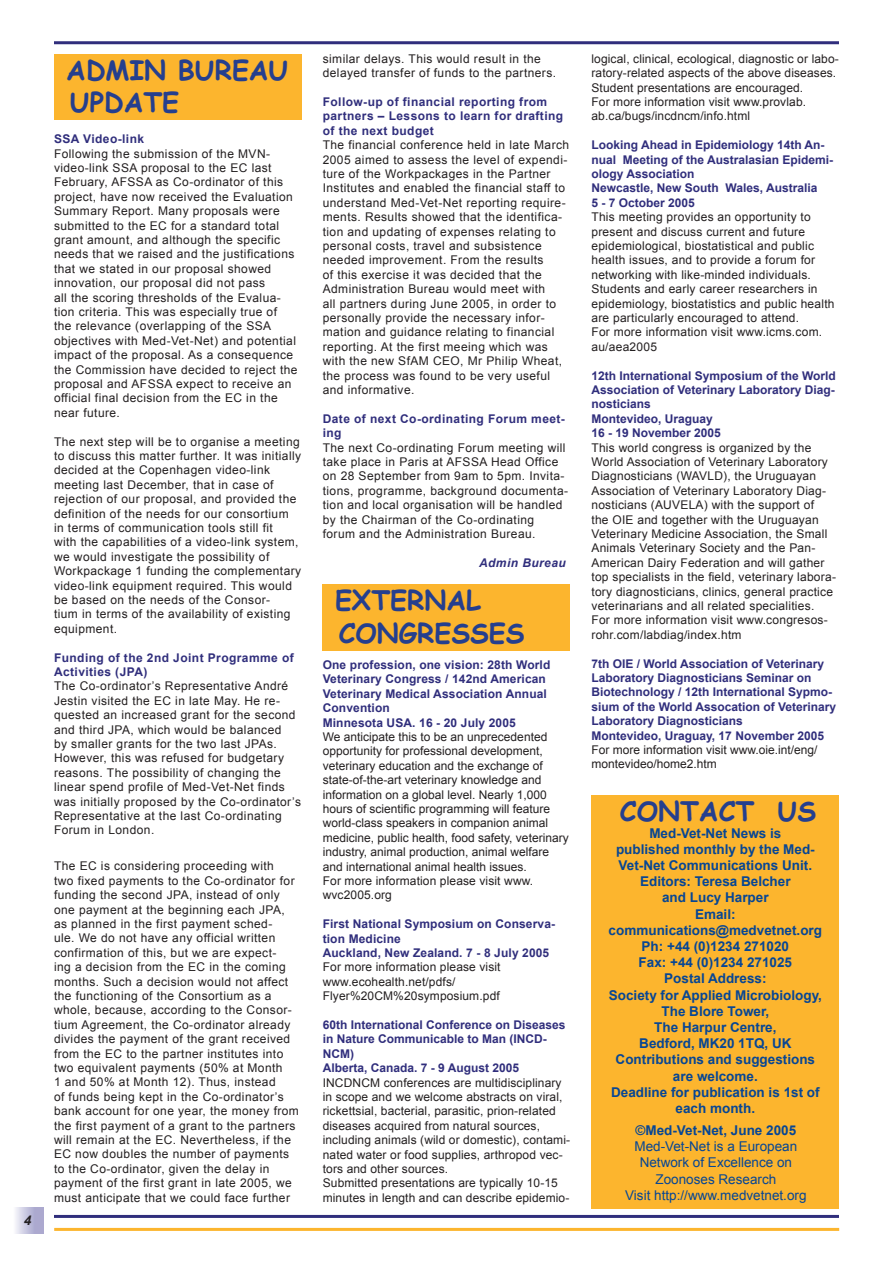
<style>
.page{position:relative;width:893px;height:1263px;background:#fff}
.page>*{position:absolute;margin:0;border:0;box-sizing:border-box;transform-origin:0 0}
.t1{font:700 27px/32.4px "Comic Sans MS";color:#253f8e}
.t2{font:700 13.5px/16.2px "Arial";color:#074694;text-align:center}
.t3{font:13.5px/16.2px "Arial";color:#074694;text-align:center}
.t4{font:12px/14.4px "Arial";letter-spacing:.035em;color:#231f20}
.t5{font:700 12px/14.4px "Arial";color:#302e7c}
.t6{font:12px/14.4px "Arial";letter-spacing:.01em;color:#231f20}
.t7{font:12px/14.4px "Arial";color:#231f20}
.t8{font:700 12px/14.4px "Arial";letter-spacing:.035em;color:#302e7c}
.t9{font:italic 700 12px "Arial";letter-spacing:.035em;color:#302e7c}
</style>
<div class="page">
<div style="left:13px;top:1208px;width:30px;height:25px;background:linear-gradient(to right,#f3f3f9,#9f9cc8)"></div>
<hr style="left:54px;top:1215px;width:785px;height:3px;background:#302e7c">
<hr style="left:54px;top:1228px;width:785px;height:3px;background:#fcb52e">
<hr style="left:54px;top:41px;width:785px;height:3px;background:#302e7c">
<div style="left:591px;top:795px;width:248px;height:414px;background:#fcb52e"></div>
<div style="left:323px;top:584px;width:247px;height:67px;background:#fcb52e"></div>
<div style="left:54px;top:54px;width:247px;height:66px;background:#fcb52e"></div>
<svg style="left:24px;top:1215px;width:7px;height:10px"></svg>
<h1 class="t1" style="left:66px;top:53px;width:224px">ADMIN BUREAU<br>UPDATE</h1>
<p class="t8" style="left:54px;top:132px;width:92px">SSA Video-link</p>
<p class="t4" style="left:54px;top:146px;width:245px">Following the submission of the MVN&shy;video-link SSA proposal to the EC last February, AFSSA as Co-ordinator of this project, have now received the Evaluation Summary Report. Many proposals were submitted to the EC for a standard total grant amount, and although the specific needs that we raised and the justifications that we stated in our proposal showed innovation, our proposal did not pass<br>all the scoring thresholds of the Evalua&shy;tion criteria. This was especially true of the relevance (overlapping of the SSA objectives with Med-Vet-Net) and potential impact of the proposal. As a consequence the Commission have decided to reject the proposal and AFSSA expect to receive an official final decision from the EC in the near future.</p>
<p class="t4" style="left:54px;top:434px;width:249px">The next step will be to organise a meeting to discuss this matter further. It was initially decided at the Copenhagen video-link meeting last December, that in case of rejection of our proposal, and provided the definition of the needs for our consortium in terms of communication tools still fit<br>with the capabilities of a video-link system, we would investigate the possibility of Workpackage 1 funding the complementary video-link equipment required. This would be based on the needs of the Consor-<br>tium in terms of the availability of existing equipment.</p>
<p class="t8" style="left:54px;top:650px;width:241px">Funding of the 2nd Joint Programme of<br>Activities (JPA)</p>
<p class="t4" style="left:54px;top:679px;width:249px">The Co-ordinator’s Representative André Jestin visited the EC in late May. He re&shy;quested an increased grant for the second and third JPA, which would be balanced<br>by smaller grants for the two last JPAs.<br>However, this was refused for budgetary reasons. The possibility of changing the linear spend profile of Med-Vet-Net finds was initially proposed by the Co-ordinator’s Representative at the last Co-ordinating Forum in London.</p>
<p class="t4" style="left:54px;top:859px;width:246px">The EC is considering proceeding with<br>two fixed payments to the Co-ordinator for funding the second JPA, instead of only one payment at the beginning each JPA, as planned in the first payment sched-<br>ule. We do not have any official written confirmation of this, but we are expect-<br>ing a decision from the EC in the coming months. Such a decision would not affect the functioning of the Consortium as a whole, because, according to the Consor&shy;tium Agreement, the Co-ordinator already divides the payment of the grant received from the EC to the partner institutes into two equivalent payments (50% at Month<br>1 and 50% at Month 12). Thus, instead<br>of funds being kept in the Co-ordinator’s bank account for one year, the money from the first payment of a grant to the partners will remain at the EC. Nevertheless, if the EC now doubles the number of payments to the Co-ordinator, given the delay in payment of the first grant in late 2005, we must anticipate that we could face further</p>
<p class="t4" style="left:323px;top:51px;width:235px">similar delays. This would result in the delayed transfer of funds to the partners.</p>
<p class="t8" style="left:323px;top:95px;width:242px">Follow-up of financial reporting from partners – Lessons to learn for drafting of the next budget</p>
<p class="t4" style="left:323px;top:138px;width:248px">The financial conference held in late March 2005 aimed to assess the level of expendi&shy;ture of the Workpackages in the Partner Institutes and enabled the financial staff to understand Med-Vet-Net reporting require&shy;ments. Results showed that the identifica&shy;tion and updating of expenses relating to personal costs, travel and subsistence needed improvement. From the results<br>of this exercise it was decided that the Administration Bureau would meet with<br>all partners during June 2005, in order to personally provide the necessary infor&shy;mation and guidance relating to financial reporting. At the first meeing which was with the new SfAM CEO, Mr Philip Wheat, the process was found to be very useful and informative.</p>
<p class="t8" style="left:323px;top:412px;width:244px">Date of next Co-ordinating Forum meet&shy;ing</p>
<p class="t4" style="left:323px;top:440px;width:247px">The next Co-ordinating Forum meeting will take place in Paris at AFSSA Head Office on 28 September from 9am to 5pm. Invita&shy;tions, programme, background documenta&shy;tion and local organisation will be handled by the Chairman of the Co-ordinating forum and the Administration Bureau.</p>
<p class="t9" style="left:479px;top:555px;width:88px">Admin Bureau</p>
<h1 class="t1" style="left:335px;top:583px;width:191px">EXTERNAL<br>CONGRESSES</h1>
<p class="t5" style="left:323px;top:658px;width:229px">One profession, one vision: 28th World<br>Veterinary Congress / 142nd American<br>Veterinary Medical Association Annual<br>Convention<br>Minnesota USA. 16 - 20 July 2005</p>
<p class="t7" style="left:323px;top:730px;width:247px">We anticipate this to be an unprecedented opportunity for professional development, veterinary education and the exchange of state-of-the-art veterinary knowledge and information on a global level. Nearly 1,000 hours of scientific programming will feature world-class speakers in companion animal medicine, public health, food safety, veterinary industry, animal production, animal welfare and international animal health issues.<br>For more information please visit www. wvc2005.org</p>
<p class="t5" style="left:323px;top:917px;width:234px">First National Symposium on Conserva&shy;tion Medicine<br>Auckland, New Zealand. 7 - 8 July 2005</p>
<p class="t6" style="left:323px;top:960px;width:179px">For more information please visit www.ecohealth.net/pdfs/<br>Flyer%20CM%20symposium.pdf</p>
<p class="t5" style="left:323px;top:1018px;width:244px">60th International Conference on Diseases in Nature Communicable to Man (INCD-<br>NCM)<br>Alberta, Canada. 7 - 9 August 2005</p>
<p class="t6" style="left:323px;top:1075px;width:249px">INCDNCM conferences are multidisciplinary in scope and we welcome abstracts on viral, rickettsial, bacterial, parasitic, prion-related diseases acquired from natural sources, including animals (wild or domestic), contami&shy;nated water or food supplies, arthropod vec&shy;tors and other sources.<br>Submitted presentations are typically 10-15 minutes in length and can describe epidemio-</p>
<p class="t6" style="left:591px;top:51px;width:249px">logical, clinical, ecological, diagnostic or labo&shy;ratory-related aspects of the above diseases.<br>Student presentations are encouraged.<br>For more information visit www.provlab. ab.ca/bugs/incdncm/info.html</p>
<p class="t5" style="left:591px;top:138px;width:243px">Looking Ahead in Epidemiology 14th An&shy;nual Meeting of the Australasian Epidemi&shy;ology Association<br>Newcastle, New South Wales, Australia<br>5 - 7 October 2005</p>
<p class="t4" style="left:591px;top:210px;width:245px">This meeting provides an opportunity to present and discuss current and future epidemiological, biostatistical and public health issues, and to provide a forum for networking with like-minded individuals.<br>Students and early career researchers in epidemiology, biostatistics and public health are particularly encouraged to attend.<br>For more information visit www.icms.com. au/aea2005</p>
<p class="t5" style="left:591px;top:369px;width:246px">12th International Symposium of the World<br>Association of Veterinary Laboratory Diag&shy;nosticians<br>Montevideo, Uraguay<br>16 - 19 November 2005</p>
<p class="t4" style="left:591px;top:440px;width:246px">This world congress is organized by the World Association of Veterinary Laboratory Diagnosticians (WAVLD), the Uruguayan Association of Veterinary Laboratory Diag&shy;nosticians (AUVELA) with the support of<br>the OIE and together with the Uruguayan Veterinary Medicine Association, the Small Animals Veterinary Society and the Pan-American Dairy Federation and will gather top specialists in the field, veterinary labora&shy;tory diagnosticians, clinics, general practice veterinarians and all related specialities.<br>For more information visit www.congresos&shy;rohr.com/labdiag/index.htm</p>
<p class="t5" style="left:591px;top:657px;width:246px">7th OIE / World Association of Veterinary Laboratory Diagnosticians Seminar on Biotechnology / 12th International Sypmo&shy;sium of the World Assocation of Veterinary Laboratory Diagnosticians<br>Montevideo, Uraguay, 17 November 2005</p>
<p class="t7" style="left:591px;top:743px;width:228px">For more information visit www.oie.int/eng/ montevideo/home2.htm</p>
<h1 class="t1" style="left:620px;top:794px;width:198px">CONTACT US</h1>
<p class="t2" style="left:609px;top:825px;width:215px">Med-Vet-Net News is<br>published monthly by the Med-<br>Vet-Net Communications Unit.<br>Editors: Teresa Belcher<br>and Lucy Harper<br>Email: communications@medvetnet.org<br>Ph: +44 (0)1234 271020<br>Fax: +44 (0)1234 271025<br>Postal Address:<br>Society for Applied Microbiology,<br>The Blore Tower,<br>The Harpur Centre,<br>Bedford, MK20 1TQ, UK<br>Contributions and suggestions are welcome.<br>Deadline for publication is 1st of each month.</p>
<p class="t2" style="left:635px;top:1123px;width:162px">©Med-Vet-Net, June 2005</p>
<p class="t3" style="left:625px;top:1138px;width:183px">Med-Vet-Net is a European<br>Network of Excellence on<br>Zoonoses Research<br>Visit http://www.medvetnet.org</p>
</div>
